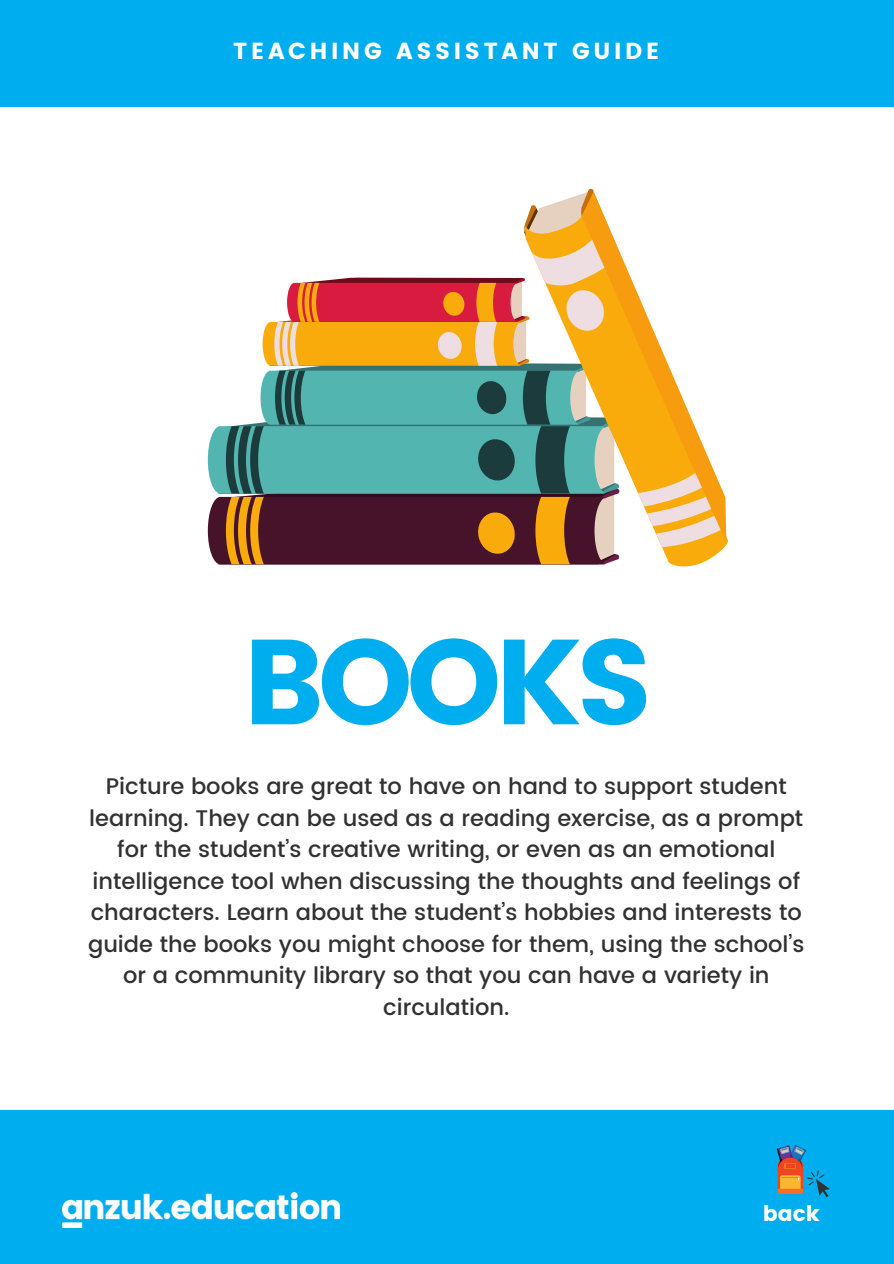
<style>
.page{position:relative;width:894px;height:1264px;background:#fff}
.page>*{position:absolute;margin:0;border:0;box-sizing:border-box;transform-origin:0 0}
.t1{font:120.6px "Poppins";letter-spacing:-.055em;color:#00adef}
.t2{font:23.25px "Poppins";letter-spacing:.16em;color:#fff}
.t3{font:500 22.5px/31.5px "Poppins";color:#323132;text-align:center}
.t4{font:21.45px "Poppins";color:#fff}
</style>
<div class="page">
<div style="left:0;top:0;width:893px;height:107px;background:#00adef"></div>
<svg style="left:208px;top:188px;width:515px;height:376px"></svg>
<svg style="left:581px;top:192px;width:145px;height:351px"></svg>
<div style="left:0;top:1110px;width:893px;height:153px;background:#00adef"></div>
<img style="left:62px;top:1192px;width:277px;height:35px">
<svg style="left:776px;top:1144px;width:53px;height:53px"></svg>
<p class="t2" style="left:233px;top:38px;width:427px">TEACHING ASSISTANT GUIDE</p>
<h1 class="t1" style="left:243px;top:612px;width:412px">BOOKS</h1>
<p class="t3" style="left:88px;top:771px;width:717px">Picture books are great to have on hand to support student learning. They can be used as a reading exercise, as a prompt for the student’s creative writing, or even as an emotional intelligence tool when discussing the thoughts and feelings of characters. Learn about the student’s hobbies and interests to guide the books you might choose for them, using the school’s or a community library so that you can have a variety in circulation.</p>
<p class="t4" style="left:762px;top:1200px;width:58px">back</p>
</div>
